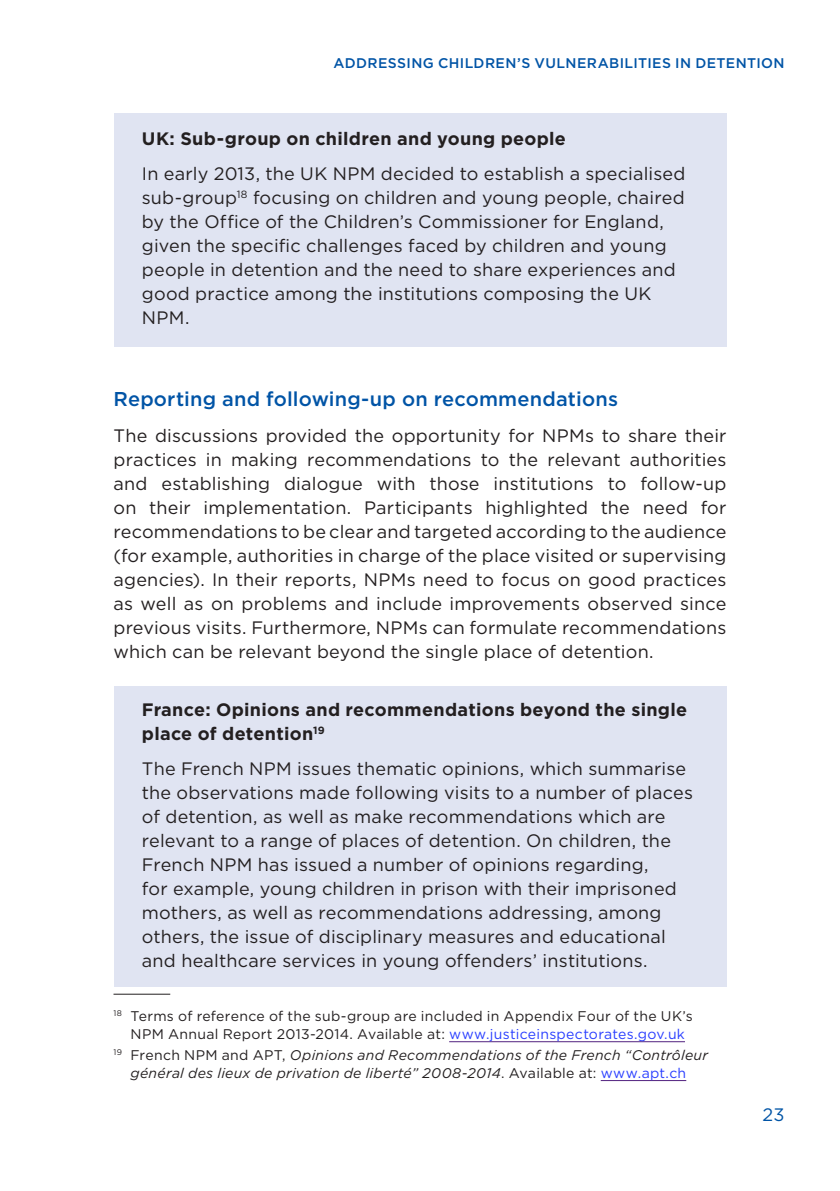
<style>
.page{position:relative;width:840px;height:1191px;background:#fff}
.page>*{position:absolute;margin:0;border:0;box-sizing:border-box;transform-origin:0 0}
.t1{font:500 20px "Gotham";letter-spacing:.01em;color:#0154a6}
.t2{font:18px/24px "Gotham";letter-spacing:.01em;color:#231f20}
.t3{font:700 18px/24px "Gotham";letter-spacing:.015em;color:#231f20}
.t4{font:18px "Gotham";color:#0154a6}
.t5{font:14px/18px "Gotham";letter-spacing:.02em;color:#231f20}
.t6{font:italic 14px/18px "Gotham";letter-spacing:.02em;color:#231f20;text-align:center}
.t7{font:500 14px "Gotham";letter-spacing:.03em;color:#0154a6}
.s1{color:#2a3fff}
.s2{font-style:normal}
.s3{font-style:normal;color:#2a3fff}
</style>
<div class="page">
<div style="left:113px;top:113px;width:613px;height:234px;background:#e0e4f2"></div>
<div style="left:113px;top:686px;width:613px;height:300px;background:#e0e4f2"></div>
<hr style="left:113px;top:993px;width:57px;height:1px;background:#231f20">
<hr style="left:449px;top:1041px;width:235px;height:1px;background:#52227f">
<hr style="left:600px;top:1080px;width:86px;height:1px;background:#52227f">
<p class="t7" style="left:333px;top:54px;width:452px">ADDRESSING CHILDREN’S VULNERABILITIES IN DETENTION</p>
<p class="t3" style="left:142px;top:126px;width:425px">UK: Sub-group on children and young people</p>
<p class="t2" style="left:142px;top:162px;width:544px">In early 2013, the UK NPM decided to establish a specialised sub-group<sup>18</sup> focusing on children and young people, chaired by the Office of the Children’s Commissioner for England, given the specific challenges faced by children and young people in detention and the need to share experiences and good practice among the institutions composing the UK NPM.</p>
<p class="t1" style="left:113px;top:387px;width:505px">Reporting and following-up on recommendations</p>
<p class="t2" style="left:113px;top:423px;width:614px;text-align:justify">The discussions provided the opportunity for NPMs to share their practices in making recommendations to the relevant authorities and establishing dialogue with those institutions to follow-up on their implementation. Participants highlighted the need for recommendations to be clear and targeted according to the audience (for example, authorities in charge of the place visited or supervising agencies). In their reports, NPMs need to focus on good practices as well as on problems and include improvements observed since previous visits. Furthermore, NPMs can formulate recommendations which can be relevant beyond the single place of detention.</p>
<p class="t3" style="left:142px;top:697px;width:546px">France: Opinions and recommendations beyond the single place of detention<sup>19</sup></p>
<p class="t2" style="left:142px;top:756px;width:552px">The French NPM issues thematic opinions, which summarise the observations made following visits to a number of places of detention, as well as make recommendations which are relevant to a range of places of detention. On children, the French NPM has issued a number of opinions regarding,<br>for example, young children in prison with their imprisoned mothers, as well as recommendations addressing, among others, the issue of disciplinary measures and educational and healthcare services in young offenders’ institutions.</p>
<p class="t5" style="left:130px;top:1006px;width:563px;text-indent:-17px"><sup>18</sup> Terms of reference of the sub-group are included in Appendix Four of the UK’s<br>NPM Annual Report 2013-2014. Available at: <span class="s1">www.justiceinspectorates.gov.uk</span></p>
<p class="t6" style="left:113px;top:1045px;width:595px"><sup>19</sup> <span class="s2">French NPM and APT,</span> Opinions and Recommendations of the French “Contrôleur général des lieux de privation de liberté” 2008-2014<span class="s2">. Available at:</span> <span class="s3">www.apt.ch</span></p>
<p class="t4" style="left:762px;top:1103px;width:24px">23</p>
</div>
